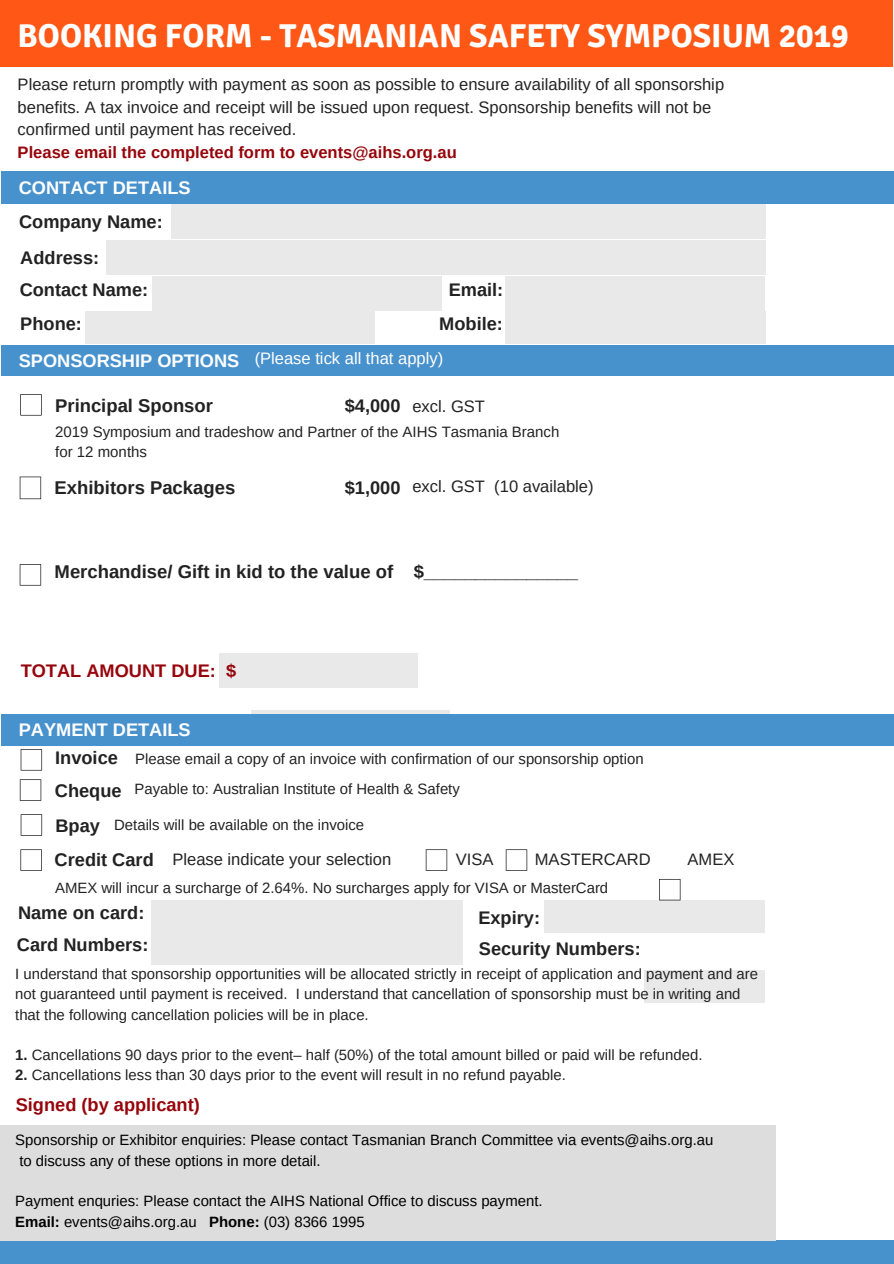
<style>
.page{position:relative;width:894px;height:1264px;background:#fff}
.page>*{position:absolute;margin:0;border:0;box-sizing:border-box;transform-origin:0 0}
.t1{font:700 33px "Signika";color:#fff}
.t2{font:700 18.45px "Arimo";color:#222}
.t3{font:700 18.15px/31.5px "Arimo";color:#222}
.t4{font:700 18.15px "Arimo";color:#fff}
.t5{font:700 18.15px "Arimo";color:#96050b}
.t6{font:16.5px/22.5px "Arimo";color:#222}
.t7{font:700 16.5px "Arimo";color:#96050b}
.t8{font:16.5px "Arimo";color:#fff}
.t9{font:15px/20.2px "Arimo";color:#222}
.t10{font:14.85px/20.2px "Arimo";color:#222}
.t11{font:14.85px/20.2px "Arimo";color:#000}
.s1{font-weight:700;font-size:18.15px}
.s2{font-weight:700}
</style>
<div class="page">
<div style="left:1px;top:172px;width:892px;height:31px;background:#4791cd"></div>
<div style="left:1px;top:345px;width:892px;height:30px;background:#4791cd"></div>
<svg style="left:20px;top:394px;width:22px;height:21px"></svg>
<svg style="left:20px;top:476px;width:21px;height:23px"></svg>
<svg style="left:20px;top:564px;width:21px;height:21px"></svg>
<div style="left:219px;top:653px;width:198px;height:34px;background:#e9e9e9"></div>
<div style="left:251px;top:710px;width:198px;height:34px;background:#e9e9e9"></div>
<div style="left:171px;top:205px;width:594px;height:33px;background:#e9e9e9"></div>
<div style="left:106px;top:241px;width:659px;height:33px;background:#e9e9e9"></div>
<div style="left:152px;top:277px;width:289px;height:33px;background:#e9e9e9"></div>
<div style="left:85px;top:312px;width:289px;height:31px;background:#e9e9e9"></div>
<div style="left:152px;top:901px;width:310px;height:31px;background:#e9e9e9"></div>
<div style="left:152px;top:933px;width:311px;height:31px;background:#e9e9e9"></div>
<div style="left:544px;top:901px;width:220px;height:31px;background:#e9e9e9"></div>
<div style="left:644px;top:970px;width:120px;height:32px;background:#e9e9e9"></div>
<div style="left:505px;top:312px;width:260px;height:31px;background:#e9e9e9"></div>
<div style="left:505px;top:277px;width:259px;height:33px;background:#e9e9e9"></div>
<div style="left:0;top:0;width:892px;height:67px;background:#ff5715"></div>
<div style="left:0;top:1240px;width:893px;height:23px;background:#4791cd"></div>
<div style="left:0;top:1125px;width:775px;height:115px;background:#ddd"></div>
<div style="left:1px;top:714px;width:892px;height:31px;background:#4791cd"></div>
<svg style="left:21px;top:749px;width:21px;height:21px"></svg>
<svg style="left:21px;top:814px;width:21px;height:21px"></svg>
<svg style="left:20px;top:779px;width:21px;height:21px"></svg>
<svg style="left:20px;top:849px;width:22px;height:21px"></svg>
<svg style="left:425px;top:849px;width:22px;height:21px"></svg>
<svg style="left:505px;top:849px;width:22px;height:21px"></svg>
<svg style="left:659px;top:879px;width:21px;height:21px"></svg>
<h1 class="t1" style="left:18px;top:16px;width:832px">BOOKING FORM - TASMANIAN SAFETY SYMPOSIUM 2019</h1>
<p class="t6" style="left:18px;top:73px;width:707px">Please return promptly with payment as soon as possible to ensure availability of all sponsorship benefits. A tax invoice and receipt will be issued upon request. Sponsorship benefits will not be confirmed until payment has received.</p>
<p class="t7" style="left:18px;top:143px;width:440px">Please email the completed form to events@aihs.org.au</p>
<p class="t4" style="left:19px;top:178px;width:173px">CONTACT DETAILS</p>
<p class="t3" style="left:19px;top:203px;width:145px;line-height:36px">Company Name:<br>Address:</p>
<p class="t3" style="left:20px;top:274px;width:130px">Contact Name:</p>
<p class="t3" style="left:448px;top:274px;width:56px">Email:</p>
<p class="t3" style="left:20px;top:308px;width:63px">Phone:</p>
<p class="t3" style="left:439px;top:308px;width:65px">Mobile:</p>
<p class="t4" style="left:19px;top:350px;width:222px">SPONSORSHIP OPTIONS</p>
<p class="t2" style="left:55px;top:395px;width:159px">Principal Sponsor</p>
<p class="t8" style="left:254px;top:349px;width:190px">(Please tick all that apply)</p>
<p class="t6" style="left:345px;top:395px;width:142px"><span class="s1">$4,000</span> excl. GST</p>
<p class="t9" style="left:55px;top:422px;width:505px">2019 Symposium and tradeshow and Partner of the AIHS Tasmania Branch for 12 months</p>
<p class="t2" style="left:55px;top:477px;width:182px">Exhibitors Packages</p>
<p class="t6" style="left:345px;top:475px;width:250px"><span class="s1">$1,000</span> excl. GST (10 available)</p>
<p class="t2" style="left:55px;top:561px;width:524px">Merchandise/ Gift in kid to the value of $_______________</p>
<p class="t5" style="left:21px;top:660px;width:217px">TOTAL AMOUNT DUE: $</p>
<p class="t4" style="left:19px;top:719px;width:173px">PAYMENT DETAILS</p>
<p class="t3" style="left:55px;top:741px;width:64px">Invoice</p>
<p class="t10" style="left:134px;top:743px;width:510px;line-height:30.5px">Please email a copy of an invoice with confirmation of our sponsorship option<br>Payable to: Australian Institute of Health &amp; Safety</p>
<p class="t10" style="left:114px;top:815px;width:251px">Details will be available on the invoice</p>
<p class="t3" style="left:55px;top:774px;width:68px">Cheque</p>
<p class="t3" style="left:55px;top:809px;width:46px">Bpay</p>
<p class="t3" style="left:55px;top:844px;width:101px">Credit Card</p>
<p class="t3" style="left:17px;top:897px;width:133px">Name on card:<br>Card Numbers:</p>
<p class="t3" style="left:478px;top:901px;width:164px">Expiry:<br>Security Numbers:</p>
<p class="t6" style="left:172px;top:848px;width:220px">Please indicate your selection</p>
<p class="t6" style="left:455px;top:848px;width:39px">VISA</p>
<p class="t6" style="left:534px;top:848px;width:117px">MASTERCARD</p>
<p class="t6" style="left:687px;top:848px;width:48px">AMEX</p>
<p class="t10" style="left:55px;top:878px;width:554px">AMEX will incur a surcharge of 2.64%. No surcharges apply for VISA or MasterCard</p>
<p class="t10" style="left:15px;top:963px;width:744px">I understand that sponsorship opportunities will be allocated strictly in receipt of application and payment and are not guaranteed until payment is received. I understand that cancellation of sponsorship must be in writing and that the following cancellation policies will be in place.</p>
<p class="t10" style="left:15px;top:1044px;width:688px"><span class="s2">1.</span> Cancellations 90 days prior to the event– half (50%) of the total amount billed or paid will be refunded.</p>
<p class="t10" style="left:15px;top:1065px;width:552px"><span class="s2">2.</span> Cancellations less than 30 days prior to the event will result in no refund payable.</p>
<p class="t5" style="left:16px;top:1094px;width:185px">Signed (by applicant)</p>
<p class="t11" style="left:15px;top:1130px;width:699px">Sponsorship or Exhibitor enquiries: Please contact Tasmanian Branch Committee via events@aihs.org.au to discuss any of these options in more detail.</p>
<p class="t11" style="left:15px;top:1190px;width:528px">Payment enquries: Please contact the AIHS National Office to discuss payment.<br><span class="s2">Email:</span> events@aihs.org.au <span class="s2">Phone:</span> (03) 8366 1995</p>
</div>
